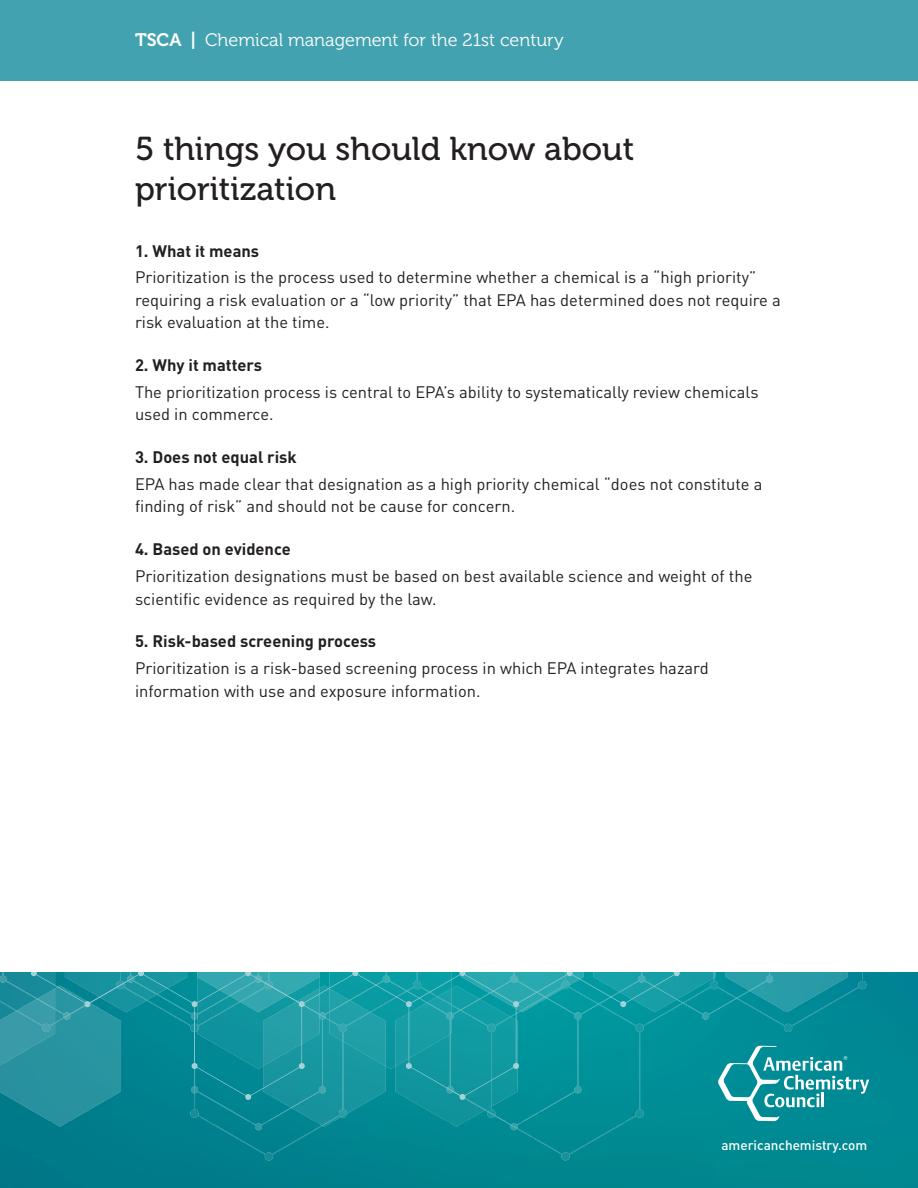
<style>
.page{position:relative;width:918px;height:1188px;background:#fff}
.page>*{position:absolute;margin:0;border:0;box-sizing:border-box;transform-origin:0 0}
.t1{font:33px/40.5px "Museo 500";color:#231f20}
.t2{font:18px "Museo 300";color:#fff}
.t3{font:16.5px/22.5px "DINOT";color:#231f20}
.t4{font:700 16.5px "DINOT";color:#231f20}
.t5{font:500 13.5px "DINOT";color:#fff}
.s1{font-family:"Museo 700"}
</style>
<div class="page">
<div style="left:0;top:0;width:918px;height:81px;background:#43a2af"></div>
<svg style="left:0;top:972px;width:918px;height:216px;background:#0b8e98"></svg>
<svg style="left:718px;top:1046px;width:151px;height:75px;background:#2d9fa7"></svg>
<p class="t2" style="left:135px;top:30px;width:430px"><span class="s1">TSCA |</span> Chemical management for the 21st century</p>
<h1 class="t1" style="left:135px;top:129px;width:501px">5 things you should know about prioritization</h1>
<p class="t4" style="left:135px;top:240px;width:126px">1. What it means</p>
<p class="t3" style="left:135px;top:266px;width:647px">Prioritization is the process used to determine whether a chemical is a “high priority” requiring a risk evaluation or a “low priority” that EPA has determined does not require a risk evaluation at the time.</p>
<p class="t4" style="left:135px;top:354px;width:129px">2. Why it matters</p>
<p class="t3" style="left:135px;top:380px;width:625px">The prioritization process is central to EPA’s ability to systematically review chemicals used in commerce.</p>
<p class="t4" style="left:135px;top:446px;width:163px">3. Does not equal risk</p>
<p class="t3" style="left:135px;top:472px;width:629px">EPA has made clear that designation as a high priority chemical “does not constitute a finding of risk” and should not be cause for concern.</p>
<p class="t4" style="left:135px;top:538px;width:157px">4. Based on evidence</p>
<p class="t3" style="left:135px;top:565px;width:619px">Prioritization designations must be based on best available science and weight of the scientific evidence as required by the law.</p>
<p class="t4" style="left:135px;top:631px;width:243px">5. Risk-based screening process</p>
<p class="t3" style="left:135px;top:657px;width:575px">Prioritization is a risk-based screening process in which EPA integrates hazard information with use and exposure information.</p>
<p class="t5" style="left:721px;top:1136px;width:147px">americanchemistry.com</p>
</div>
